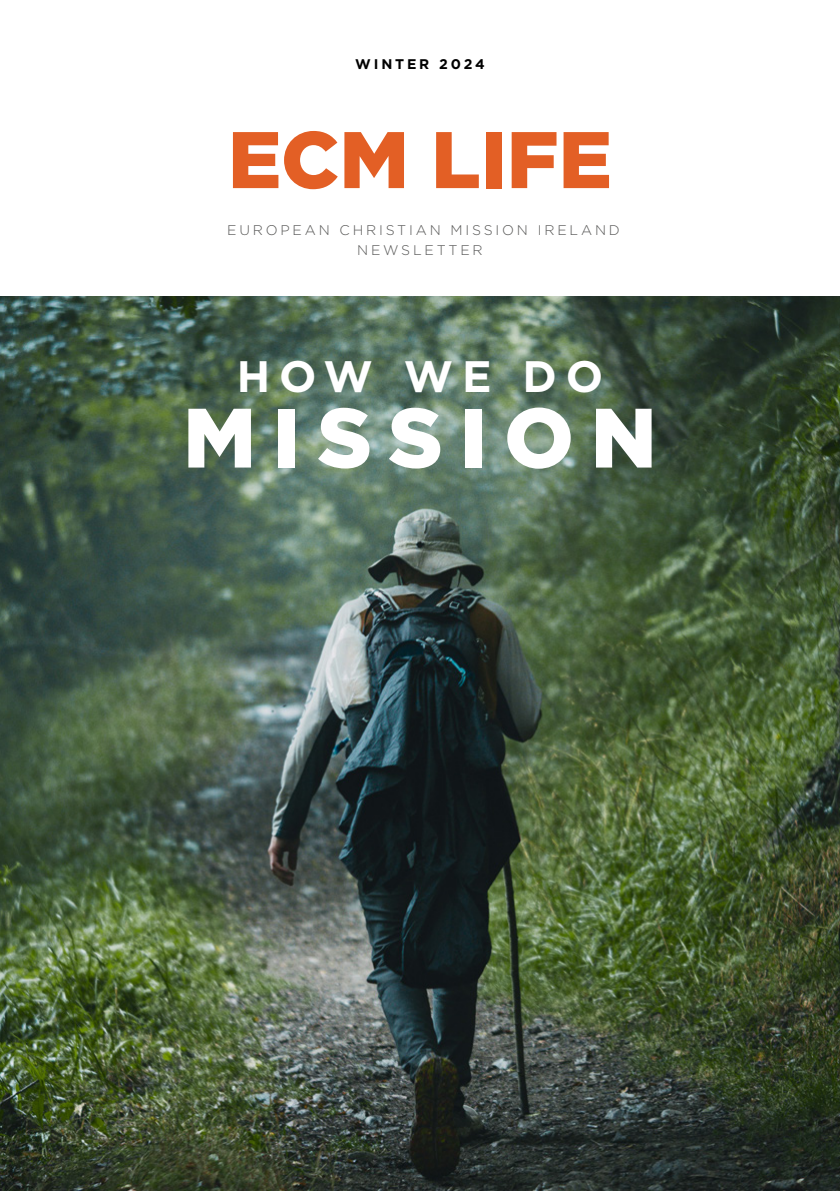
<style>
.page{position:relative;width:840px;height:1191px;background:#fff}
.page>*{position:absolute;margin:0;border:0;box-sizing:border-box;transform-origin:0 0}
.Header_-_Align_Center{font:900 84px "Gotham HTF";letter-spacing:.2em;color:#fff}
.Magazine_Title{font:900 80px "Gotham HTF";color:#e35f25}
.Header_-_Align_Center-2{font:700 44px "Gotham HTF";letter-spacing:.2em;color:#fff}
.Header_-_Align_Center-3{font:300 14px "Gotham HTF";letter-spacing:.2em;color:#575756}
.Header_-_Align_Left{font:700 14px "Gotham HTF";letter-spacing:.2em;color:#000}
</style>
<div class="page">
<img style="left:0;top:297px;width:839px;height:894px">
<p class="Header_-_Align_Left" style="left:355px;top:55px;width:131px">WINTER 2024</p>
<p class="Magazine_Title" style="left:228px;top:113px;width:385px">ECM LIFE</p>
<p class="Header_-_Align_Center-3" style="left:227px;top:222px;width:394px">EUROPEAN CHRISTIAN MISSION IRELAND</p>
<p class="Header_-_Align_Center-3" style="left:357px;top:243px;width:127px">NEWSLETTER</p>
<p class="Header_-_Align_Center-2" style="left:237px;top:350px;width:367px">HOW WE DO</p>
<p class="Header_-_Align_Center" style="left:183px;top:389px;width:475px">MISSION</p>
</div>
